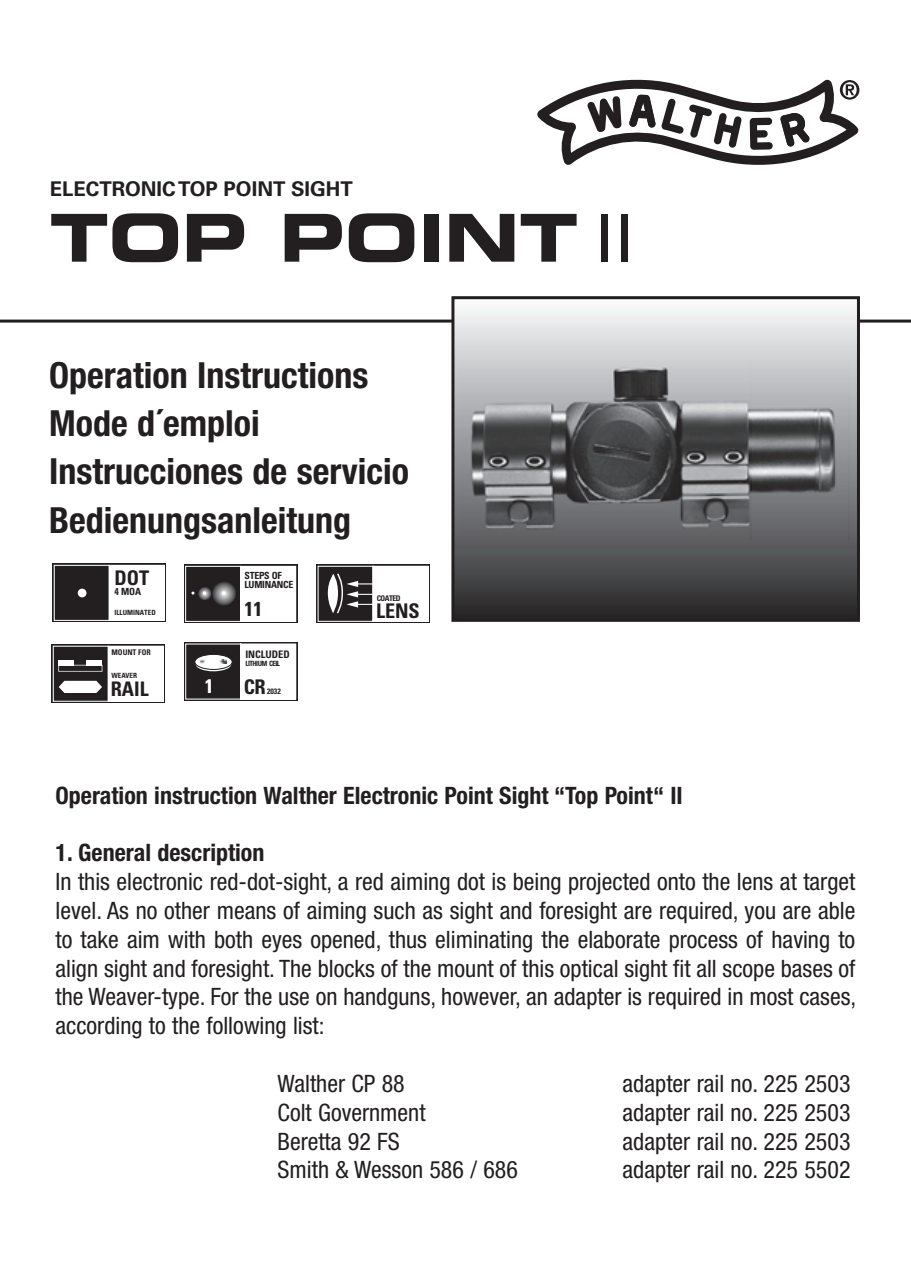
<style>
.page{position:relative;width:911px;height:1274px;background:#fff}
.page>*{position:absolute;margin:0;border:0;box-sizing:border-box;transform-origin:0 0}
.t1{font:66px "Eurostile LT Std Bold Ex 2";color:#231f20}
.t2{font:700 condensed 36px/48px "Helvetica Neue LT Pro";color:#231f20}
.t3{font:condensed 24px/28.8px "Helvetica Neue LT Pro";color:#231f20;text-align:justify}
.t4{font:700 condensed 24px "Helvetica Neue LT Pro";color:#231f20}
.t5{font:700 20.4px "Univers LT Std";color:#231f20}
.t6{font:700 condensed 20.1px "Univers LT Std";color:#231f20}
.t7{font:700 condensed 19.8px "Univers LT Std";color:#fff}
.t8{font:700 condensed 10.5px "Univers LT Std";color:#231f20}
.t9{font:700 condensed 9.9px/9.3px "Univers LT Std";letter-spacing:-.025em;color:#231f20}
.t10{font:700 condensed 7.8px "Univers LT Std";color:#231f20}
.t11{font:700 condensed 7.2px "Univers LT Std";color:#231f20}
.t12{font:700 condensed 7.2px "Univers LT Std";letter-spacing:-.08em;color:#231f20}
.s1{font-family:"Eurostile LT Std Ex 2"}
</style>
<div class="page">
<hr style="left:0;top:319px;width:911px;height:3px;background:#231f20">
<svg style="left:537px;top:79px;width:322px;height:86px"></svg>
<svg style="left:451px;top:296px;width:409px;height:326px;background:#848485"></svg>
<img style="left:460px;top:361px;width:390px;height:180px">
<div style="left:53px;top:563px;width:113px;height:59px;background:#494647"></div>
<svg style="left:54px;top:565px;width:111px;height:56px;background:#999797"></svg>
<div style="left:78px;top:588px;width:8px;height:9px;background:#fff;border-radius:50%"></div>
<div style="left:316px;top:564px;width:114px;height:59px;background:#231f20"></div>
<svg style="left:317px;top:565px;width:112px;height:57px"></svg>
<div style="left:184px;top:642px;width:114px;height:59px;background:#231f20"></div>
<svg style="left:185px;top:643px;width:112px;height:57px"></svg>
<svg style="left:196px;top:657px;width:35px;height:14px"></svg>
<svg style="left:195px;top:654px;width:37px;height:15px"></svg>
<div style="left:195px;top:654px;width:37px;height:16px;border:1px solid #231f20;border-radius:50%"></div>
<img style="left:201px;top:659px;width:25px;height:4px">
<div style="left:184px;top:564px;width:114px;height:59px;background:#231f20"></div>
<svg style="left:185px;top:565px;width:112px;height:57px"></svg>
<svg style="left:52px;top:644px;width:113px;height:59px"></svg>
<svg style="left:53px;top:645px;width:111px;height:57px"></svg>
<p class="t5" style="left:50px;top:176px;width:305px">ELECTRONIC TOP POINT SIGHT</p>
<h1 class="t1" style="left:50px;top:191px;width:586px">TOP POINT <span class="s1">II</span></h1>
<h2 class="t2" style="left:49px;top:352px;width:361px">Operation Instructions<br>Mode d´emploi<br>Instrucciones de servicio<br>Bedienungsanleitung</h2>
<p class="t6" style="left:114px;top:565px;width:36px">DOT</p>
<p class="t9" style="left:114px;top:587px;width:28px">4 MOA</p>
<p class="t11" style="left:114px;top:608px;width:43px">ILLUMINATED</p>
<p class="t10" style="left:111px;top:648px;width:41px">MOUNT FOR</p>
<p class="t11" style="left:111px;top:671px;width:27px">WEAVER</p>
<p class="t6" style="left:111px;top:676px;width:39px">RAIL</p>
<p class="t7" style="left:205px;top:673px;width:10px">1</p>
<p class="t9" style="left:244px;top:571px;width:50px">STEPS OF<br>LUMINANCE</p>
<p class="t6" style="left:244px;top:596px;width:19px">11</p>
<p class="t8" style="left:245px;top:647px;width:46px">INCLUDED</p>
<p class="t12" style="left:245px;top:659px;width:36px">LITHIUM CELL</p>
<p class="t6" style="left:244px;top:674px;width:24px">CR</p>
<p class="t10" style="left:267px;top:686px;width:15px">2032</p>
<p class="t10" style="left:377px;top:593px;width:25px">COATED</p>
<p class="t6" style="left:376px;top:598px;width:45px">LENS</p>
<p class="t4" style="left:56px;top:781px;width:629px">Operation instruction Walther Electronic Point Sight “Top Point“ II</p>
<p class="t4" style="left:56px;top:838px;width:210px">1. General description</p>
<p class="t3" style="left:56px;top:867px;width:802px">In this electronic red-dot-sight, a red aiming dot is being projected onto the lens at target level. As no other means of aiming such as sight and foresight are required, you are able to take aim with both eyes opened, thus eliminating the elaborate process of having to align sight and foresight. The blocks of the mount of this optical sight fit all scope bases of the Weaver-type. For the use on handguns, however, an adapter is required in most cases, according to the following list:</p>
<p class="t3" style="left:278px;top:1068px;width:129px">Walther CP 88</p>
<p class="t3" style="left:623px;top:1068px;width:229px">adapter rail no. 225 2503</p>
<p class="t3" style="left:278px;top:1097px;width:150px">Colt Government</p>
<p class="t3" style="left:623px;top:1097px;width:229px">adapter rail no. 225 2503</p>
<p class="t3" style="left:278px;top:1126px;width:124px">Beretta 92 FS</p>
<p class="t3" style="left:623px;top:1126px;width:229px">adapter rail no. 225 2503</p>
<p class="t3" style="left:278px;top:1155px;width:242px">Smith &amp; Wesson 586 / 686</p>
<p class="t3" style="left:623px;top:1155px;width:229px">adapter rail no. 225 5502</p>
</div>
